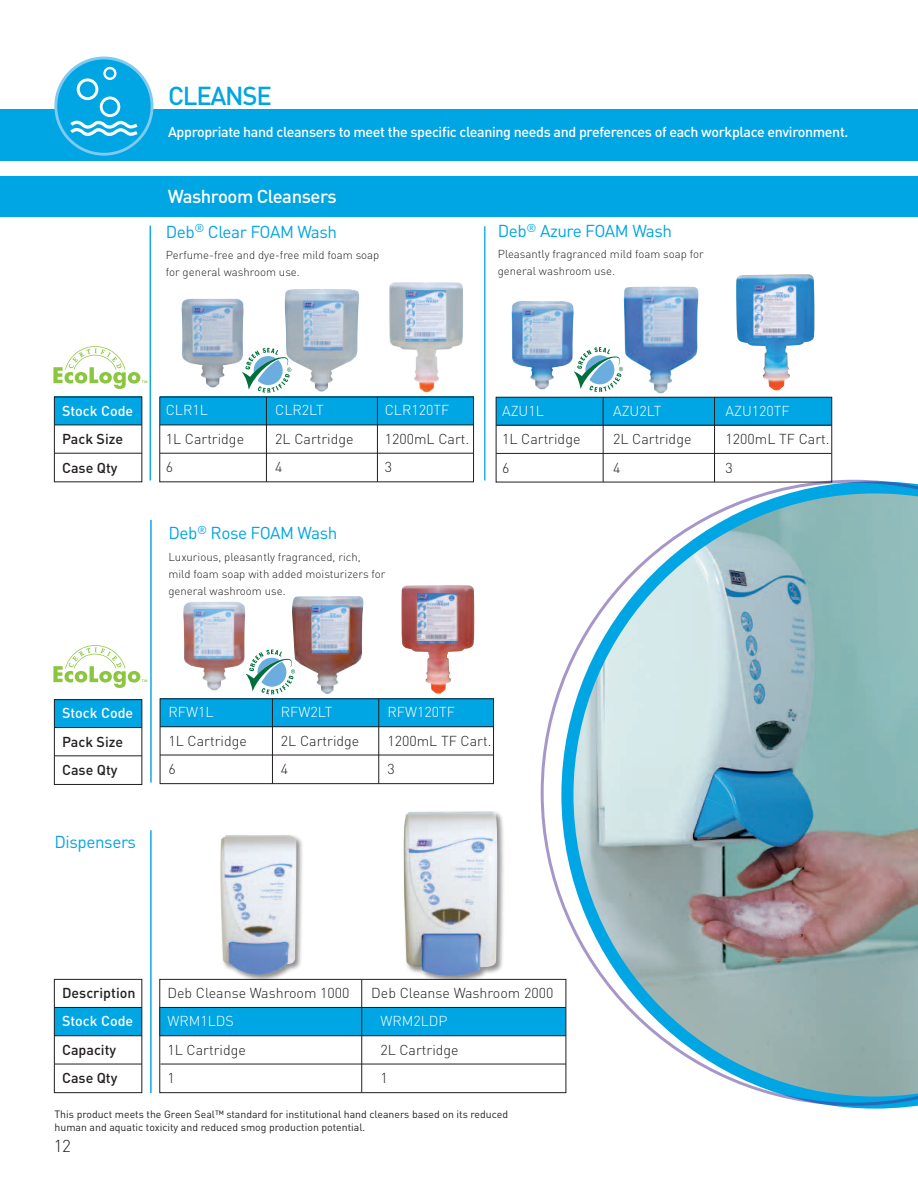
<style>
.page{position:relative;width:918px;height:1188px;background:#fff}
.page>*{position:absolute;margin:0;border:0;box-sizing:border-box;transform-origin:0 0}
.t1{font:500 25.65px "DIN";letter-spacing:-.05em;color:#00a5e3}
.t2{font:500 18.6px "DIN";letter-spacing:-.025em;color:#fff}
.t3{font:17.1px "DIN";letter-spacing:-.025em;color:#00a5e3}
.t4{font:300 17.1px "DIN";color:#231f20}
.t5{font:300 14.25px "DIN";color:#231f20}
.t6{font:500 14.25px "DIN";letter-spacing:-.025em;color:#fff}
.t7{font:300 14.25px "DIN";color:#fff}
.t8{font:500 14.25px/28.5px "DIN";color:#231f20}
.t9{font:500 14.25px "DIN";color:#fff}
.t10{font:300 11.4px/17.1px "DIN";color:#231f20}
.t11{font:10.5px/12.6px "DIN";color:#231f20}
</style>
<div class="page">
<svg style="left:541px;top:480px;width:377px;height:626px"></svg>
<div style="left:0;top:110px;width:918px;height:51px;background:#00a5e3"></div>
<svg style="left:54px;top:57px;width:99px;height:99px"></svg>
<div style="left:0;top:176px;width:918px;height:41px;background:#00a5e3"></div>
<div style="left:160px;top:699px;width:333px;height:28px;background:#00a5e3"></div>
<div style="left:160px;top:698px;width:334px;height:86px;border:1px solid #231f20"></div>
<div style="left:160px;top:397px;width:314px;height:28px;background:#00a5e3"></div>
<div style="left:496px;top:397px;width:336px;height:28px;background:#00a5e3"></div>
<div style="left:54px;top:397px;width:88px;height:28px;background:#00a5e3"></div>
<div style="left:54px;top:699px;width:88px;height:29px;background:#00a5e3"></div>
<div style="left:496px;top:397px;width:336px;height:85px;border:1px solid #231f20"></div>
<div style="left:54px;top:699px;width:88px;height:86px;border:1px solid #231f20"></div>
<hr style="left:160px;top:453px;width:314px;height:1px;background:#231f20">
<hr style="left:160px;top:425px;width:314px;height:1px;background:#231f20">
<hr style="left:496px;top:453px;width:336px;height:1px;background:#231f20">
<hr style="left:496px;top:425px;width:336px;height:1px;background:#231f20">
<hr style="left:54px;top:453px;width:88px;height:1px;background:#231f20">
<hr style="left:54px;top:425px;width:88px;height:1px;background:#231f20">
<hr style="left:54px;top:755px;width:88px;height:1px;background:#231f20">
<hr style="left:54px;top:727px;width:88px;height:1px;background:#231f20">
<hr style="left:266px;top:397px;width:1px;height:85px;background:#231f20">
<hr style="left:484px;top:226px;width:1px;height:254px;background:#00a5e3">
<hr style="left:150px;top:226px;width:1px;height:254px;background:#00a5e3">
<hr style="left:603px;top:397px;width:1px;height:85px;background:#231f20">
<hr style="left:160px;top:755px;width:333px;height:1px;background:#231f20">
<hr style="left:160px;top:726px;width:333px;height:1px;background:#231f20">
<hr style="left:272px;top:699px;width:1px;height:85px;background:#231f20">
<img style="left:183px;top:602px;width:62px;height:88px">
<img style="left:181px;top:299px;width:63px;height:89px">
<img style="left:511px;top:301px;width:63px;height:89px">
<img style="left:624px;top:287px;width:75px;height:106px">
<img style="left:285px;top:289px;width:74px;height:103px">
<img style="left:292px;top:596px;width:72px;height:98px">
<svg style="left:242px;top:348px;width:49px;height:45px"></svg>
<svg style="left:574px;top:347px;width:49px;height:45px"></svg>
<svg style="left:246px;top:650px;width:49px;height:45px"></svg>
<hr style="left:377px;top:397px;width:1px;height:85px;background:#231f20">
<hr style="left:714px;top:397px;width:1px;height:85px;background:#231f20">
<hr style="left:378px;top:699px;width:1px;height:85px;background:#231f20">
<div style="left:160px;top:1008px;width:406px;height:28px;background:#00a5e3"></div>
<div style="left:159px;top:979px;width:407px;height:114px;border:1px solid #231f20"></div>
<div style="left:54px;top:1008px;width:88px;height:28px;background:#00a5e3"></div>
<div style="left:54px;top:979px;width:88px;height:114px;border:1px solid #231f20"></div>
<hr style="left:160px;top:1064px;width:406px;height:1px;background:#231f20">
<hr style="left:160px;top:1035px;width:406px;height:1px;background:#231f20">
<hr style="left:160px;top:1007px;width:406px;height:1px;background:#231f20">
<hr style="left:150px;top:520px;width:2px;height:263px;background:#00a5e3">
<hr style="left:150px;top:830px;width:2px;height:263px;background:#00a5e3">
<hr style="left:54px;top:1064px;width:88px;height:1px;background:#231f20">
<hr style="left:54px;top:1035px;width:88px;height:1px;background:#231f20">
<hr style="left:54px;top:1007px;width:88px;height:1px;background:#231f20">
<hr style="left:361px;top:979px;width:1px;height:114px;background:#231f20">
<div style="left:219px;top:834px;width:85px;height:145px;background:#231f20;opacity:.5"></div>
<img style="left:220px;top:835px;width:76px;height:141px">
<div style="left:402px;top:810px;width:103px;height:169px;background:#231f20;opacity:.5"></div>
<img style="left:404px;top:811px;width:93px;height:165px">
<img style="left:389px;top:282px;width:74px;height:110px">
<img style="left:736px;top:274px;width:78px;height:116px">
<img style="left:402px;top:585px;width:72px;height:109px">
<svg style="left:53px;top:346px;width:94px;height:43px"></svg>
<svg style="left:53px;top:645px;width:94px;height:43px"></svg>
<h1 class="t1" style="left:168px;top:80px;width:105px">CLEANSE</h1>
<p class="t6" style="left:168px;top:123px;width:682px">Appropriate hand cleansers to meet the specific cleaning needs and preferences of each workplace environment.</p>
<h2 class="t2" style="left:168px;top:184px;width:170px">Washroom Cleansers</h2>
<h3 class="t3" style="left:166px;top:221px;width:173px">Deb<sup>®</sup> Clear FOAM Wash</h3>
<p class="t10" style="left:166px;top:246px;width:215px">Perfume-free and dye-free mild foam soap for general washroom use.</p>
<h3 class="t3" style="left:498px;top:220px;width:176px">Deb<sup>®</sup> Azure FOAM Wash</h3>
<p class="t10" style="left:498px;top:246px;width:207px">Pleasantly fragranced mild foam soap for general washroom use.</p>
<p class="t9" style="left:62px;top:401px;width:73px">Stock Code</p>
<p class="t8" style="left:62px;top:424px;width:63px">Pack Size<br>Case Qty</p>
<p class="t7" style="left:166px;top:402px;width:44px">CLR1L</p>
<p class="t7" style="left:275px;top:402px;width:50px">CLR2LT</p>
<p class="t7" style="left:385px;top:402px;width:66px">CLR120TF</p>
<p class="t5" style="left:166px;top:430px;width:80px">1L Cartridge</p>
<p class="t5" style="left:275px;top:430px;width:80px">2L Cartridge</p>
<p class="t5" style="left:385px;top:430px;width:86px">1200mL Cart.</p>
<p class="t5" style="left:166px;top:459px;width:9px">6</p>
<p class="t5" style="left:275px;top:459px;width:9px">4</p>
<p class="t5" style="left:385px;top:459px;width:9px">3</p>
<h3 class="t3" style="left:168px;top:523px;width:170px">Deb<sup>®</sup> Rose FOAM Wash</h3>
<p class="t10" style="left:168px;top:548px;width:219px">Luxurious, pleasantly fragranced, rich, mild foam soap with added moisturizers for general washroom use.</p>
<p class="t7" style="left:502px;top:402px;width:43px">AZU1L</p>
<p class="t7" style="left:613px;top:402px;width:50px">AZU2LT</p>
<p class="t7" style="left:726px;top:402px;width:66px">AZU120TF</p>
<p class="t5" style="left:502px;top:430px;width:80px">1L Cartridge</p>
<p class="t5" style="left:613px;top:430px;width:80px">2L Cartridge</p>
<p class="t5" style="left:726px;top:430px;width:105px">1200mL TF Cart.</p>
<p class="t5" style="left:502px;top:459px;width:9px">6</p>
<p class="t5" style="left:613px;top:459px;width:9px">4</p>
<p class="t5" style="left:726px;top:459px;width:9px">3</p>
<p class="t9" style="left:62px;top:704px;width:73px">Stock Code</p>
<p class="t8" style="left:62px;top:727px;width:63px">Pack Size<br>Case Qty</p>
<h3 class="t3" style="left:55px;top:831px;width:83px">Dispensers</h3>
<p class="t7" style="left:168px;top:703px;width:47px">RFW1L</p>
<p class="t7" style="left:281px;top:703px;width:53px">RFW2LT</p>
<p class="t7" style="left:387px;top:703px;width:69px">RFW120TF</p>
<p class="t5" style="left:168px;top:732px;width:80px">1L Cartridge</p>
<p class="t5" style="left:281px;top:732px;width:80px">2L Cartridge</p>
<p class="t5" style="left:387px;top:732px;width:105px">1200mL TF Cart.</p>
<p class="t5" style="left:168px;top:760px;width:9px">6</p>
<p class="t5" style="left:281px;top:760px;width:9px">4</p>
<p class="t5" style="left:388px;top:760px;width:9px">3</p>
<p class="t8" style="left:62px;top:978px;width:75px">Description</p>
<p class="t9" style="left:62px;top:1012px;width:73px">Stock Code</p>
<p class="t8" style="left:62px;top:1035px;width:57px">Capacity<br>Case Qty</p>
<p class="t5" style="left:167px;top:984px;width:184px">Deb Cleanse Washroom 1000</p>
<p class="t5" style="left:371px;top:984px;width:184px">Deb Cleanse Washroom 2000</p>
<p class="t7" style="left:167px;top:1012px;width:68px">WRM1LDS</p>
<p class="t7" style="left:380px;top:1012px;width:69px">WRM2LDP</p>
<p class="t5" style="left:167px;top:1041px;width:80px">1L Cartridge</p>
<p class="t5" style="left:380px;top:1041px;width:80px">2L Cartridge</p>
<p class="t5" style="left:167px;top:1069px;width:9px">1</p>
<p class="t5" style="left:380px;top:1069px;width:9px">1</p>
<p class="t11" style="left:55px;top:1108px;width:455px">This product meets the Green Seal™ standard for institutional hand cleaners based on its reduced human and aquatic toxicity and reduced smog production potential.</p>
<h3 class="t4" style="left:54px;top:1136px;width:19px">12</h3>
</div>
